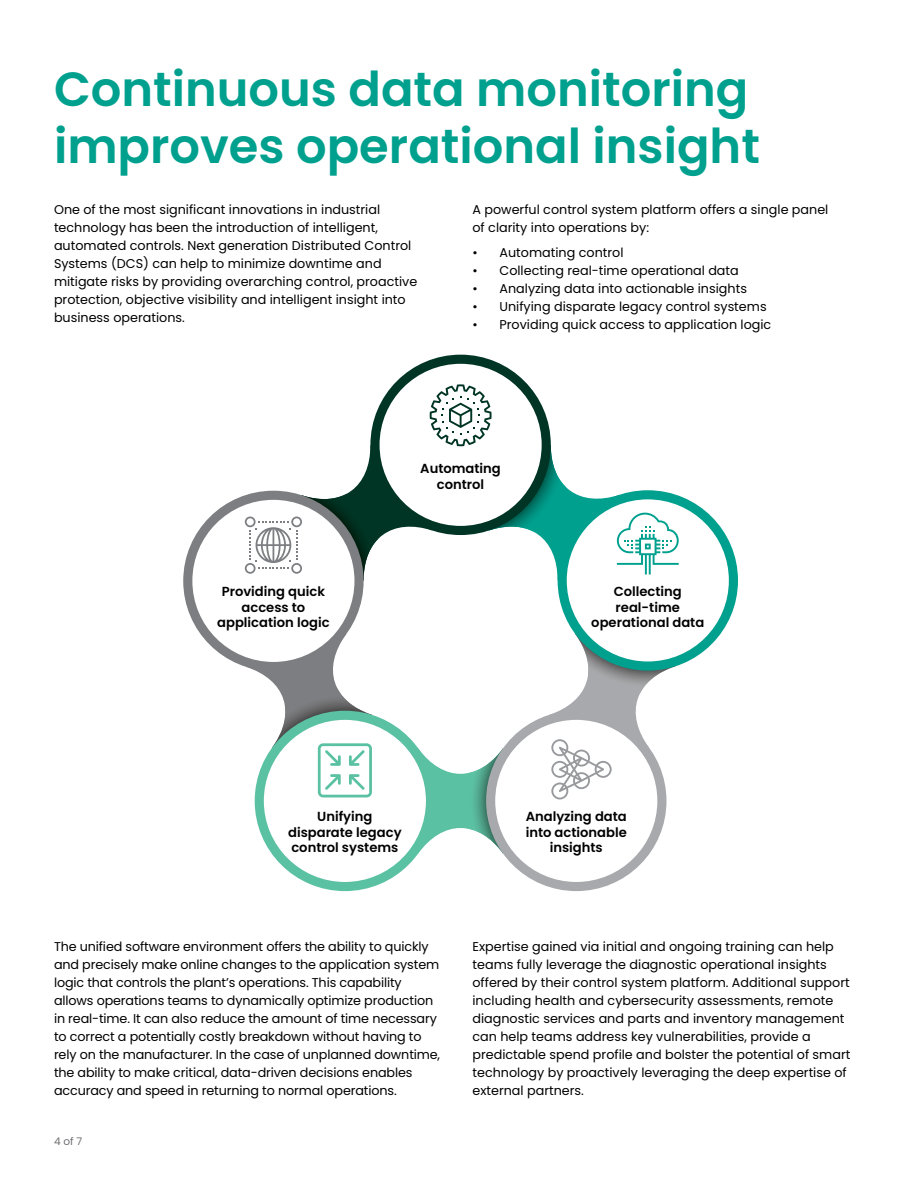
<style>
.page{position:relative;width:918px;height:1188px;background:#fff}
.page>*{position:absolute;margin:0;border:0;box-sizing:border-box;transform-origin:0 0}
.t1{font:600 48px/57.6px "Poppins";color:#00a08e}
.t2{font:600 13.2px/15.8px "Poppins";color:#000;text-align:center}
.t3{font:12.75px/18px "Poppins";color:#000}
.t4{font:10.5px "Poppins";color:#6d6e71}
</style>
<div class="page">
<div style="left:183px;top:491px;width:181px;height:180px;background:#7c7e81;border-radius:50%"></div>
<div style="left:192px;top:500px;width:162px;height:162px;background:#fff;border-radius:50%"></div>
<svg style="left:418px;top:748px;width:85px;height:106px"></svg>
<div style="left:255px;top:711px;width:180px;height:180px;background:#5bc1a3;border-radius:50%"></div>
<div style="left:264px;top:720px;width:162px;height:162px;background:#fff;border-radius:50%"></div>
<div style="left:486px;top:711px;width:180px;height:180px;background:#a7a9ac;border-radius:50%"></div>
<div style="left:495px;top:720px;width:162px;height:162px;background:#fff;border-radius:50%"></div>
<div style="left:558px;top:490px;width:180px;height:181px;background:#00a08e;border-radius:50%"></div>
<div style="left:567px;top:499px;width:162px;height:162px;background:#fff;border-radius:50%"></div>
<div style="left:370px;top:355px;width:181px;height:180px;background:#003525;border-radius:50%"></div>
<div style="left:380px;top:364px;width:162px;height:162px;background:#fff;border-radius:50%"></div>
<svg style="left:548px;top:633px;width:128px;height:167px"></svg>
<svg style="left:246px;top:634px;width:127px;height:163px"></svg>
<svg style="left:245px;top:384px;width:434px;height:197px"></svg>
<h1 class="t1" style="left:54px;top:61px;width:707px">Continuous data monitoring improves operational insight</h1>
<p class="t3" style="left:54px;top:201px;width:365px">One of the most significant innovations in industrial technology has been the introduction of intelligent, automated controls. Next generation Distributed Control Systems (DCS) can help to minimize downtime and mitigate risks by providing overarching control, proactive protection, objective visibility and intelligent insight into business operations.</p>
<p class="t3" style="left:473px;top:201px;width:357px">A powerful control system platform offers a single panel of clarity into operations by:</p>
<p class="t3" style="left:473px;top:243px;width:153px">• Automating control</p>
<p class="t3" style="left:473px;top:261px;width:268px">• Collecting real-time operational data</p>
<p class="t3" style="left:473px;top:279px;width:276px">• Analyzing data into actionable insights</p>
<p class="t3" style="left:473px;top:297px;width:296px">• Unifying disparate legacy control systems</p>
<p class="t3" style="left:473px;top:315px;width:300px">• Providing quick access to application logic</p>
<p class="t2" style="left:217px;top:583px;width:114px">Providing quick access to application logic</p>
<p class="t2" style="left:420px;top:461px;width:82px">Automating control</p>
<p class="t2" style="left:591px;top:583px;width:114px">Collecting real-time operational data</p>
<p class="t2" style="left:288px;top:808px;width:115px">Unifying disparate legacy control systems</p>
<p class="t2" style="left:526px;top:808px;width:103px">Analyzing data into actionable insights</p>
<p class="t3" style="left:54px;top:937px;width:388px">The unified software environment offers the ability to quickly and precisely make online changes to the application system logic that controls the plant’s operations. This capability allows operations teams to dynamically optimize production in real-time. It can also reduce the amount of time necessary to correct a potentially costly breakdown without having to rely on the manufacturer. In the case of unplanned downtime, the ability to make critical, data-driven decisions enables accuracy and speed in returning to normal operations.</p>
<p class="t4" style="left:54px;top:1135px;width:30px">4 of 7</p>
<p class="t3" style="left:473px;top:937px;width:379px">Expertise gained via initial and ongoing training can help teams fully leverage the diagnostic operational insights offered by their control system platform. Additional support including health and cybersecurity assessments, remote diagnostic services and parts and inventory management can help teams address key vulnerabilities, provide a predictable spend profile and bolster the potential of smart technology by proactively leveraging the deep expertise of external partners.</p>
</div>
